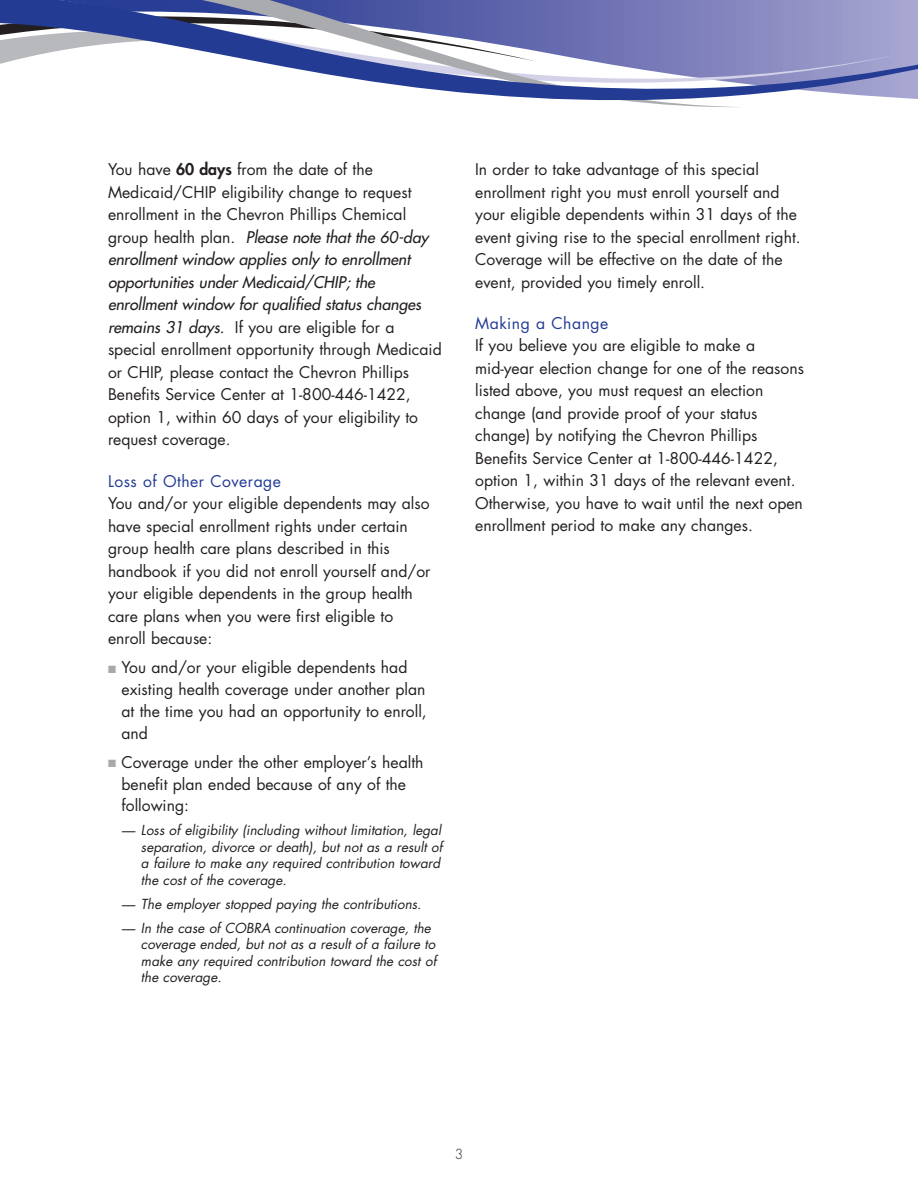
<style>
.page{position:relative;width:918px;height:1188px;background:#fff}
.page>*{position:absolute;margin:0;border:0;box-sizing:border-box;transform-origin:0 0}
.t1{font:15.75px/22.5px "Futura";color:#231f20}
.t2{font:15.75px "Futura";letter-spacing:.03em;color:#233b93}
.t3{font:italic 13.5px/16.5px "Futura";color:#231f20}
.t4{font:300 13.5px "Futura";color:#231f20}
.s1{font-weight:800}
.s2{font-style:italic}
.s3{color:#a8a9ad}
</style>
<div class="page">
<svg style="left:0;top:0;width:918px;height:105px"></svg>
<p class="t1" style="left:108px;top:158px;width:335px">You have <span class="s1">60 days</span> from the date of the Medicaid/CHIP eligibility change to request enrollment in the Chevron Phillips Chemical group health plan. <span class="s2">Please note that the 60-day enrollment window applies only to enrollment opportunities under Medicaid/CHIP; the enrollment window for qualified status changes remains 31 days.</span> If you are eligible for a special enrollment opportunity through Medicaid or CHIP, please contact the Chevron Phillips Benefits Service Center at 1-800-446-1422, option 1, within 60 days of your eligibility to request coverage.</p>
<p class="t2" style="left:108px;top:470px;width:175px">Loss of Other Coverage</p>
<p class="t1" style="left:108px;top:492px;width:324px">You and/or your eligible dependents may also have special enrollment rights under certain group health care plans described in this handbook if you did not enroll yourself and/or your eligible dependents in the group health care plans when you were first eligible to enroll because:</p>
<p class="t1" style="left:122px;top:656px;width:307px;line-height:21.8px;text-indent:-14px"><span class="s3">■</span> You and/or your eligible dependents had existing health coverage under another plan at the time you had an opportunity to enroll, and</p>
<p class="t1" style="left:122px;top:751px;width:303px;line-height:21.8px;text-indent:-14px"><span class="s3">■</span> Coverage under the other employer’s health benefit plan ended because of any of the following:</p>
<p class="t3" style="left:141px;top:822px;width:303px;text-indent:-19px">— Loss of eligibility (including without limitation, legal separation, divorce or death), but not as a result of a failure to make any required contribution toward the cost of the coverage.</p>
<p class="t3" style="left:121px;top:895px;width:301px">— The employer stopped paying the contributions.</p>
<p class="t3" style="left:141px;top:919px;width:297px;text-indent:-19px">— In the case of COBRA continuation coverage, the coverage ended, but not as a result of a failure to make any required contribution toward the cost of the coverage.</p>
<p class="t1" style="left:475px;top:158px;width:327px">In order to take advantage of this special enrollment right you must enroll yourself and your eligible dependents within 31 days of the event giving rise to the special enrollment right.<br>Coverage will be effective on the date of the event, provided you timely enroll.</p>
<p class="t2" style="left:475px;top:312px;width:135px">Making a Change</p>
<p class="t1" style="left:475px;top:334px;width:330px">If you believe you are eligible to make a mid-year election change for one of the reasons listed above, you must request an election change (and provide proof of your status change) by notifying the Chevron Phillips Benefits Service Center at 1-800-446-1422, option 1, within 31 days of the relevant event.<br>Otherwise, you have to wait until the next open enrollment period to make any changes.</p>
<p class="t4" style="left:455px;top:1145px;width:10px">3</p>
</div>
